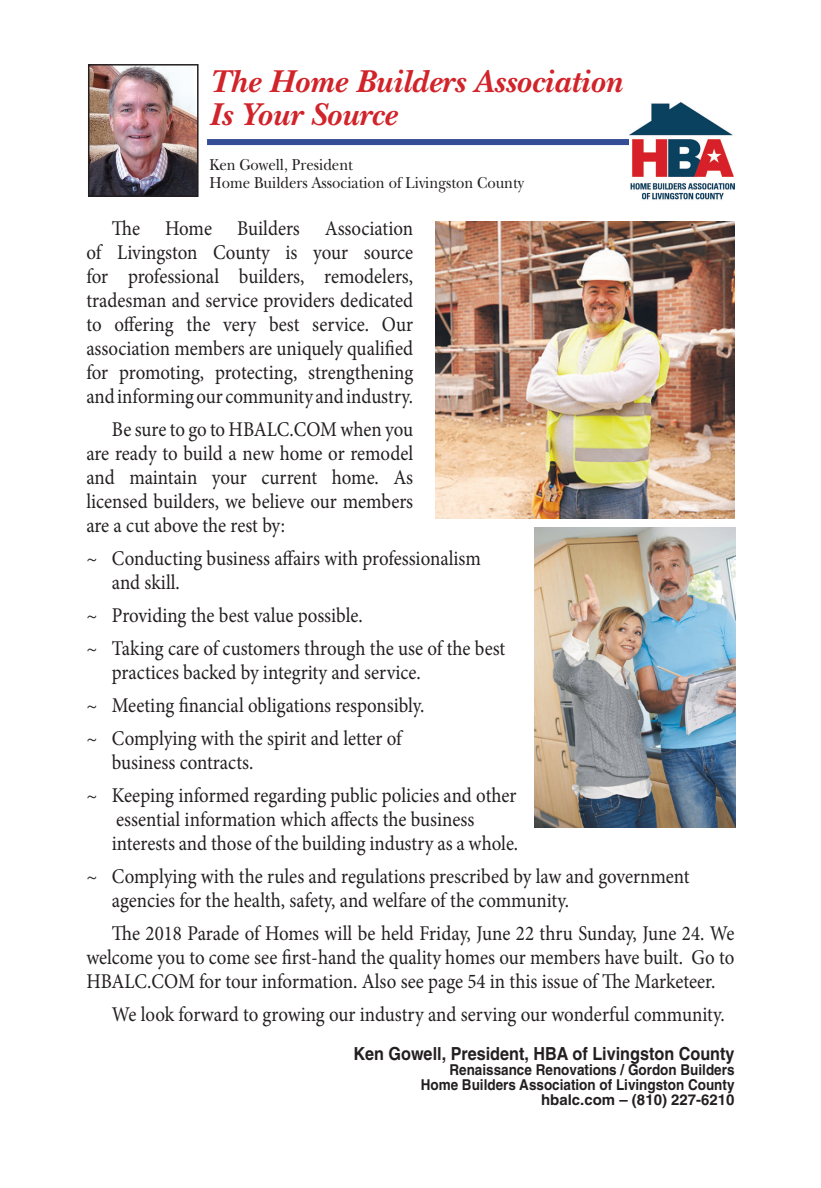
<style>
.page{position:relative;width:821px;height:1188px;background:#fff}
.page>*{position:absolute;margin:0;border:0;box-sizing:border-box;transform-origin:0 0}
.t1{font:italic 700 33px/33px "New Baskerville";color:#d1232a}
.t2{font:21px/24px "Minion Pro";color:#231f20;scale:.9 1}
.t3{font:700 18px "Sans";color:#231f20;scale:.9 1}
.t4{font:16.5px/18px "New Baskerville";color:#231f20;scale:.9 1}
.t5{font:700 15px/15px "Sans";color:#231f20;text-align:right;scale:.9 1}
</style>
<div class="page">
<div style="left:207px;top:139px;width:523px;height:6px;background:#354d96"></div>
<img style="left:436px;top:221px;width:298px;height:297px">
<img style="left:91px;top:67px;width:105px;height:127px">
<div style="left:88px;top:64px;width:111px;height:133px;border:2px solid #231f20"></div>
<img style="left:535px;top:527px;width:200px;height:300px">
<img style="left:629px;top:103px;width:105px;height:97px">
<h1 class="t1" style="left:210px;top:65px;width:413px">The Home Builders Association<br>Is Your Source</h1>
<p class="t4" style="left:210px;top:156px;width:351px">Ken Gowell, President<br>Home Builders Association of Livingston County</p>
<p class="t2" style="left:86px;top:217px;width:365px;text-align:justify;text-indent:25px">The Home Builders Association of Livingston County is your source for professional builders, remodelers, tradesman and service providers dedicated to offering the very best service. Our association members are uniquely qualified for promoting, protecting, strengthening and informing our community and industry.</p>
<p class="t2" style="left:86px;top:418px;width:365px;text-align:justify;text-indent:25px">Be sure to go to HBALC.COM when you are ready to build a new home or remodel and maintain your current home. As licensed builders, we believe our members are a cut above the rest by:</p>
<p class="t2" style="left:112px;top:547px;width:412px;text-indent:-25px">~ Conducting business affairs with professionalism and skill.</p>
<p class="t2" style="left:86px;top:599px;width:467px;line-height:33px">~ Providing the best value possible.<br>~ Taking care of customers through the use of the best</p>
<p class="t2" style="left:86px;top:656px;width:377px;line-height:33px;text-indent:25px">practices backed by integrity and service. ~ Meeting financial obligations responsibly. ~ Complying with the spirit and letter of</p>
<p class="t2" style="left:86px;top:746px;width:479px;line-height:33px;text-indent:25px">business contracts.<br>~ Keeping informed regarding public policies and other</p>
<p class="t2" style="left:112px;top:808px;width:453px">essential information which affects the business interests and those of the building industry as a whole.</p>
<p class="t2" style="left:112px;top:865px;width:643px;text-indent:-25px">~ Complying with the rules and regulations prescribed by law and government agencies for the health, safety, and welfare of the community.</p>
<p class="t2" style="left:86px;top:922px;width:721px;text-align:justify;text-indent:25px">The 2018 Parade of Homes will be held Friday, June 22 thru Sunday, June 24. We welcome you to come see first-hand the quality homes our members have built. Go to HBALC.COM for tour information. Also see page 54 in this issue of The Marketeer.</p>
<p class="t2" style="left:112px;top:1003px;width:682px">We look forward to growing our industry and serving our wonderful community.</p>
<p class="t3" style="left:353px;top:1043px;width:425px">Ken Gowell, President, HBA of Livingston County</p>
<p class="t5" style="left:421px;top:1062px;width:350px">Renaissance Renovations / Gordon Builders<br>Home Builders Association of Livingston County hbalc.com – (810) 227-6210</p>
</div>
